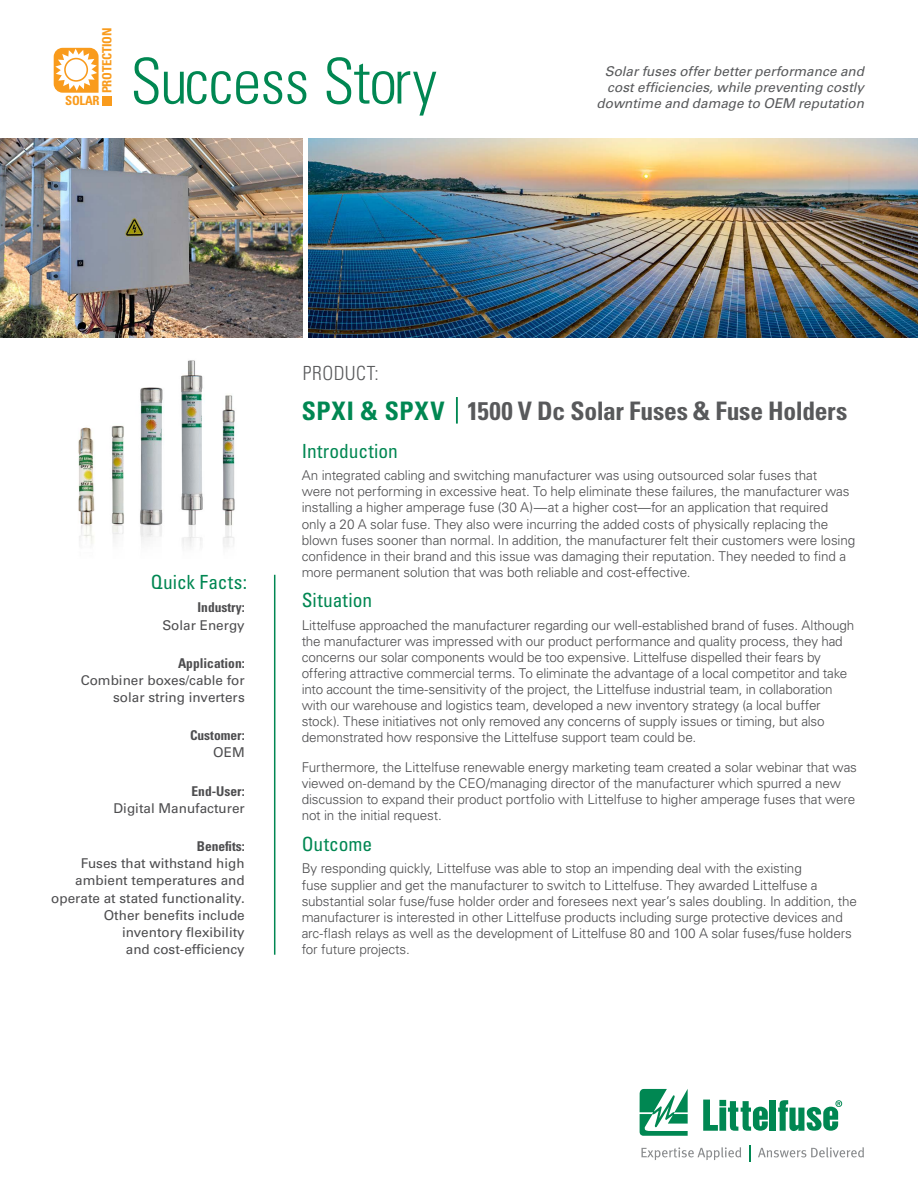
<style>
.page{position:relative;width:918px;height:1188px;background:#fff}
.page>*{position:absolute;margin:0;border:0;box-sizing:border-box;transform-origin:0 0}
.Heading{font:300 condensed 63px "Univers LT Std";letter-spacing:-.015em;color:#008752}
.Head_Large{font:700 condensed 25.5px "Univers LT Std";letter-spacing:-.005em;color:#58595b}
.Head_Large-2{font:700 condensed 25.5px "Univers LT Std";letter-spacing:.03em;color:#008752}
.Headings_black_-_Mai{font:condensed 19.5px "Univers LT Std";color:#008752}
.Head_Large-3{font:300 condensed 19.5px "Univers LT Std";letter-spacing:.025em;color:#58595b}
.Body{font:300 13.5px/16.2px "Univers LT Std";letter-spacing:-.015em;color:#4d4d4f}
.Body_Copy_tables_ali{font:13.5px/17.2px "Univers LT Std";color:#4d4d4f;text-align:right}
.Heading-2{font:italic 13.5px/16.2px "Univers LT Std";color:#58595b}
.Body_Copy_tables_ali-2{font:700 condensed 13.5px/17.2px "Univers LT Std";color:#4d4d4f;text-align:right}
.t1{font:700 condensed 12.75px "Univers LT Std";letter-spacing:-.02em;color:#f99b1c}
.s1{font-weight:700;font-stretch:condensed}
.s2{font-weight:400;font-stretch:normal}
</style>
<div class="page">
<svg style="left:640px;top:1089px;width:48px;height:47px"></svg>
<div style="left:770px;top:1100px;width:6px;height:31px;background:#008752"></div>
<svg style="left:778px;top:1100px;width:64px;height:31px"></svg>
<svg style="left:703px;top:1100px;width:65px;height:31px"></svg>
<svg style="left:641px;top:1147px;width:100px;height:13px"></svg>
<svg style="left:750px;top:1145px;width:1px;height:16px"></svg>
<svg style="left:758px;top:1147px;width:106px;height:10px"></svg>
<img style="left:78px;top:360px;width:157px;height:187px">
<svg style="left:54px;top:48px;width:45px;height:45px"></svg>
<div style="left:64px;top:58px;width:24px;height:24px;border:2px solid #f99b1c;border-radius:50%"></div>
<div style="left:102px;top:96px;width:9px;height:9px;background:#f99b1c"></div>
<img style="left:0;top:138px;width:303px;height:200px">
<hr style="left:456px;top:397px;width:2px;height:27px;background:#008752">
<hr style="left:274px;top:575px;width:1px;height:380px;background:#008752">
<img style="left:308px;top:138px;width:610px;height:200px">
<p class="t1" style="left:99px;top:93px;width:67px;rotate:-90deg">PROTECTION</p>
<p class="t1" style="left:65px;top:93px;width:36px">SOLAR</p>
<p class="Heading" style="left:130px;top:44px;width:308px">Success Story</p>
<p class="Head_Large-3" style="left:303px;top:362px;width:78px">PRODUCT:</p>
<p class="Heading-2" style="left:605px;top:63px;width:261px">Solar fuses offer better performance and cost efficiencies, while preventing costly</p>
<p class="Heading-2" style="left:597px;top:96px;width:269px">downtime and damage to OEM reputation</p>
<p class="Headings_black_-_Mai" style="left:151px;top:570px;width:98px">Quick Facts:</p>
<p class="Body_Copy_tables_ali" style="left:163px;top:599px;width:84px"><span class="s1">Industry:<br></span>Solar Energy</p>
<p class="Body_Copy_tables_ali" style="left:81px;top:654px;width:166px"><span class="s1">Application:<br></span>Combiner boxes/cable for solar string inverters</p>
<p class="Body_Copy_tables_ali-2" style="left:190px;top:727px;width:56px">Customer:<br><span class="s2">OEM</span></p>
<p class="Body_Copy_tables_ali" style="left:114px;top:782px;width:133px"><span class="s1">End-User:<br></span>Digital Manufacturer</p>
<p class="Body_Copy_tables_ali" style="left:51px;top:838px;width:195px"><span class="s1">Benefits:<br></span>Fuses that withstand high ambient temperatures and operate at stated functionality.<br>Other benefits include inventory flexibility<br>and cost-efficiency</p>
<p class="Head_Large-2" style="left:302px;top:395px;width:144px">SPXI &amp; SPXV</p>
<p class="Head_Large" style="left:467px;top:395px;width:382px">1500 V Dc Solar Fuses &amp; Fuse Holders</p>
<p class="Headings_black_-_Mai" style="left:302px;top:438px;width:98px">Introduction</p>
<p class="Body" style="left:302px;top:467px;width:555px">An integrated cabling and switching manufacturer was using outsourced solar fuses that<br>were not performing in excessive heat. To help eliminate these failures, the manufacturer was installing a higher amperage fuse (30 A)—at a higher cost—for an application that required only a 20 A solar fuse. They also were incurring the added costs of physically replacing the blown fuses sooner than normal. In addition, the manufacturer felt their customers were losing confidence in their brand and this issue was damaging their reputation. They needed to find a more permanent solution that was both reliable and cost-effective.</p>
<p class="Headings_black_-_Mai" style="left:302px;top:588px;width:72px">Situation</p>
<p class="Body" style="left:302px;top:617px;width:554px">Littelfuse approached the manufacturer regarding our well-established brand of fuses. Although the manufacturer was impressed with our product performance and quality process, they had concerns our solar components would be too expensive. Littelfuse dispelled their fears by offering attractive commercial terms. To eliminate the advantage of a local competitor and take into account the time-sensitivity of the project, the Littelfuse industrial team, in collaboration with our warehouse and logistics team, developed a new inventory strategy (a local buffer stock). These initiatives not only removed any concerns of supply issues or timing, but also demonstrated how responsive the Littelfuse support team could be.</p>
<p class="Body" style="left:302px;top:759px;width:557px">Furthermore, the Littelfuse renewable energy marketing team created a solar webinar that was viewed on-demand by the CEO/managing director of the manufacturer which spurred a new discussion to expand their product portfolio with Littelfuse to higher amperage fuses that were not in the initial request.</p>
<p class="Headings_black_-_Mai" style="left:302px;top:832px;width:72px">Outcome</p>
<p class="Body" style="left:302px;top:861px;width:557px">By responding quickly, Littelfuse was able to stop an impending deal with the existing<br>fuse supplier and get the manufacturer to switch to Littelfuse. They awarded Littelfuse a substantial solar fuse/fuse holder order and foresees next year’s sales doubling. In addition, the manufacturer is interested in other Littelfuse products including surge protective devices and arc-flash relays as well as the development of Littelfuse 80 and 100 A solar fuses/fuse holders for future projects.</p>
</div>
